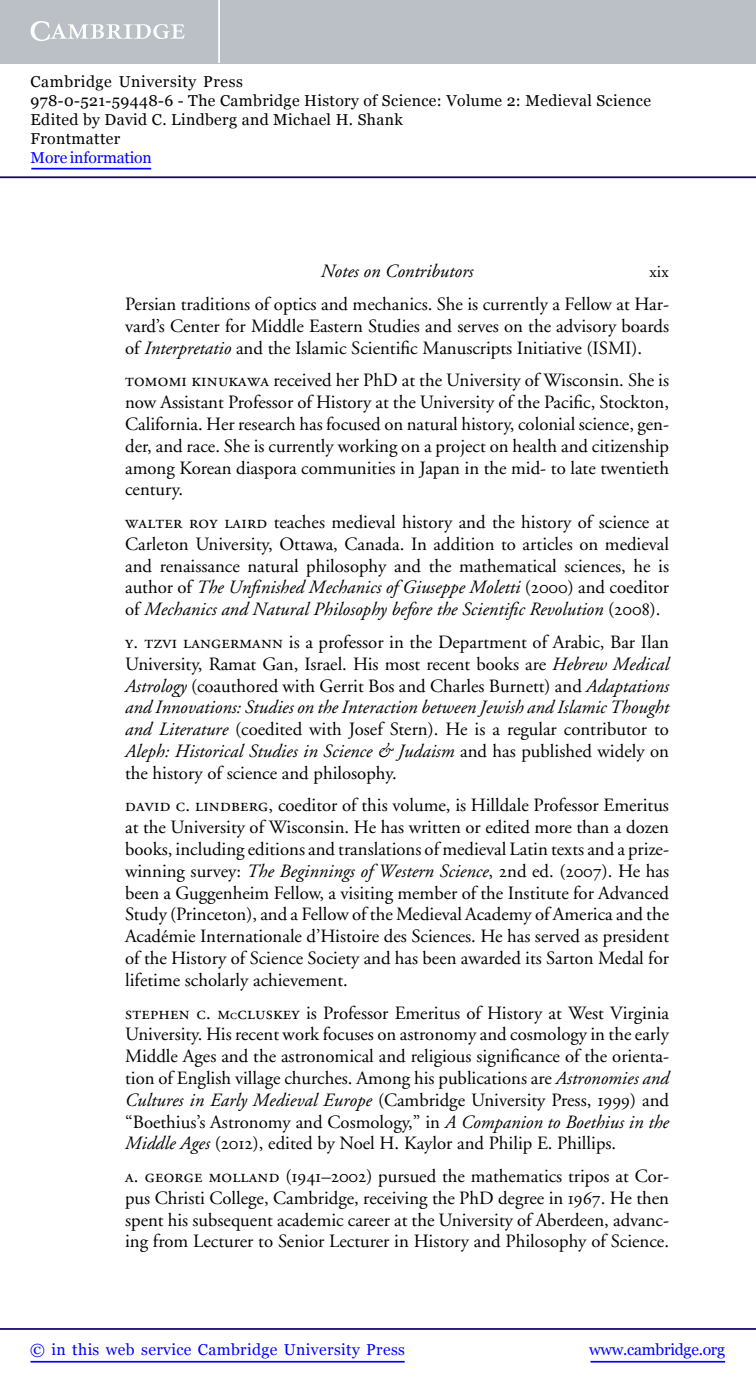
<style>
.page{position:relative;width:756px;height:1388px;background:#fff}
.page>*{position:absolute;margin:0;border:0;box-sizing:border-box;transform-origin:0 0}
.t1{font:18.72px/21.9px "Adobe Garamond";color:#000;text-align:justify}
.t2{font:18.72px/21.7px "Adobe Garamond Italic Os F";color:#000}
.t3{font:16.97px "Adobe Garamond";color:#000}
.t4{font:15.75px/18.9px "Georgia";letter-spacing:.025em;color:#000}
.t5{font:15.75px "Georgia";letter-spacing:.025em;color:#00f}
.t6{font:15.75px "Georgia";letter-spacing:-.015em;color:#00f}
.t7{font:15.75px "Georgia";letter-spacing:-.01em;color:#00f}
.s1{font-family:"Adobe Garamond Italic Os F"}
.s2{font-family:"Adobe Garamond Regular SC"}
.s3{font-family:"Adobe Garamond"}
.s4{font-family:"Adobe Garamond Exp"}
.s5{font-family:"Adobe Garamond Regular SC";font-size:14px}
</style>
<div class="page">
<hr style="left:591px;top:1361px;width:134px;height:1px;background:#00f">
<hr style="left:0;top:1328px;width:756px;height:2px;background:#150666">
<hr style="left:31px;top:1361px;width:374px;height:1px;background:#00f">
<div style="left:0;top:0;width:756px;height:63px;background:#bac0c6"></div>
<svg style="left:31px;top:21px;width:154px;height:20px"></svg>
<hr style="left:218px;top:0;width:2px;height:63px;background:#fff">
<hr style="left:0;top:176px;width:756px;height:2px;background:#150666">
<hr style="left:31px;top:168px;width:120px;height:1px;background:#00f">
<p class="t4" style="left:31px;top:72px;width:622px">Cambridge University Press<br>978-0-521-59448-6 - The Cambridge History of Science: Volume 2: Medieval Science Edited by David C. Lindberg and Michael H. Shank<br>Frontmatter</p>
<p class="t7" style="left:31px;top:148px;width:123px">More information</p>
<p class="t2" style="left:321px;top:262px;width:154px">Notes on Contributors</p>
<p class="t3" style="left:649px;top:265px;width:21px">xix</p>
<p class="t1" style="left:125px;top:295px;width:545px">Persian traditions of optics and mechanics. She is currently a Fellow at Har&shy;vard’s Center for Middle Eastern Studies and serves on the advisory boards of <span class="s1">Interpretatio</span> and the Islamic Scientific Manuscripts Initiative (ISMI).</p>
<p class="t1" style="left:125px;top:371px;width:545px"><span class="s2">tomomi kinukawa</span> received her PhD at the University of Wisconsin. She is now Assistant Professor of History at the University of the Pacific, Stockton, California. Her research has focused on natural history, colonial science, gen&shy;der, and race. She is currently working on a project on health and citizenship among Korean diaspora communities in Japan in the mid- to late twentieth century.</p>
<p class="t1" style="left:125px;top:513px;width:546px"><span class="s2">walter roy laird</span> teaches medieval history and the history of science at Carleton University, Ottawa, Canada. In addition to articles on medieval and renaissance natural philosophy and the mathematical sciences, he is</p>
<p class="t2" style="left:125px;top:578px;width:545px"><span class="s3">author of</span> The Unfinished Mechanics of Giuseppe Moletti <span class="s3">(</span><span class="s4">2000</span><span class="s3">) and coeditor of</span> Mechanics and Natural Philosophy before the Scientific Revolution <span class="s3">(</span><span class="s4">2008</span><span class="s3">).</span></p>
<p class="t1" style="left:125px;top:633px;width:545px"><span class="s2">y. tzvi langermann</span> is a professor in the Department of Arabic, Bar Ilan University, Ramat Gan, Israel. His most recent books are <span class="s1">Hebrew Medical Astrology</span> (coauthored with Gerrit Bos and Charles Burnett) and <span class="s1">Adaptations</span></p>
<p class="t2" style="left:125px;top:698px;width:545px">and Innovations: Studies on the Interaction between Jewish and Islamic Thought</p>
<p class="t1" style="left:125px;top:720px;width:545px"><span class="s1">and Literature</span> (coedited with Josef Stern). He is a regular contributor to</p>
<p class="t2" style="left:125px;top:742px;width:545px">Aleph: Historical Studies in Science &amp; Judaism <span class="s3">and has published widely on</span></p>
<p class="t1" style="left:125px;top:758px;width:545px;line-height:32.7px">the history of science and philosophy.<br><span class="s2">david c. lindberg,</span> coeditor of this volume, is Hilldale Professor Emeritus</p>
<p class="t1" style="left:125px;top:818px;width:545px">at the University of Wisconsin. He has written or edited more than a dozen books, including editions and translations of medieval Latin texts and a prize-</p>
<p class="t2" style="left:125px;top:862px;width:545px"><span class="s3">winning survey:</span> The Beginnings of Western Science<span class="s3">,</span> <span class="s4">2</span><span class="s3">nd ed. (</span><span class="s4">2007</span><span class="s3">). He has</span></p>
<p class="t1" style="left:125px;top:883px;width:546px">been a Guggenheim Fellow, a visiting member of the Institute for Advanced Study (Princeton), and a Fellow of the Medieval Academy of America and the Academie Internationale d’Histoire des Sciences. He has served as president</p>
<p class="t1" style="left:125px;top:927px;width:545px;text-align:left;text-indent:36px">´<br>of the History of Science Society and has been awarded its Sarton Medal for lifetime scholarly achievement.</p>
<p class="t1" style="left:125px;top:1003px;width:545px"><span class="s2">stephen c. m</span><span class="s5">c</span><span class="s2">cluskey</span> is Professor Emeritus of History at West Virginia University. His recent work focuses on astronomy and cosmology in the early Middle Ages and the astronomical and religious significance of the orienta&shy;tion of English village churches. Among his publications are <span class="s1">Astronomies and Cultures in Early Medieval Europe</span> (Cambridge University Press, <span class="s4">1999</span>) and “Boethius’s Astronomy and Cosmology,” in <span class="s1">A Companion to Boethius in the Middle Ages</span> (<span class="s4">2012</span>), edited by Noel H. Kaylor and Philip E. Phillips.</p>
<p class="t1" style="left:125px;top:1167px;width:545px"><span class="s2">a. george molland</span> (<span class="s4">1941</span>–<span class="s4">2002</span>) pursued the mathematics tripos at Cor&shy;pus Christi College, Cambridge, receiving the PhD degree in <span class="s4">1967</span>. He then spent his subsequent academic career at the University of Aberdeen, advanc&shy;ing from Lecturer to Senior Lecturer in History and Philosophy of Science.</p>
<p class="t5" style="left:30px;top:1340px;width:376px">© in this web service Cambridge University Press</p>
<p class="t6" style="left:589px;top:1340px;width:137px">www.cambridge.org</p>
</div>
